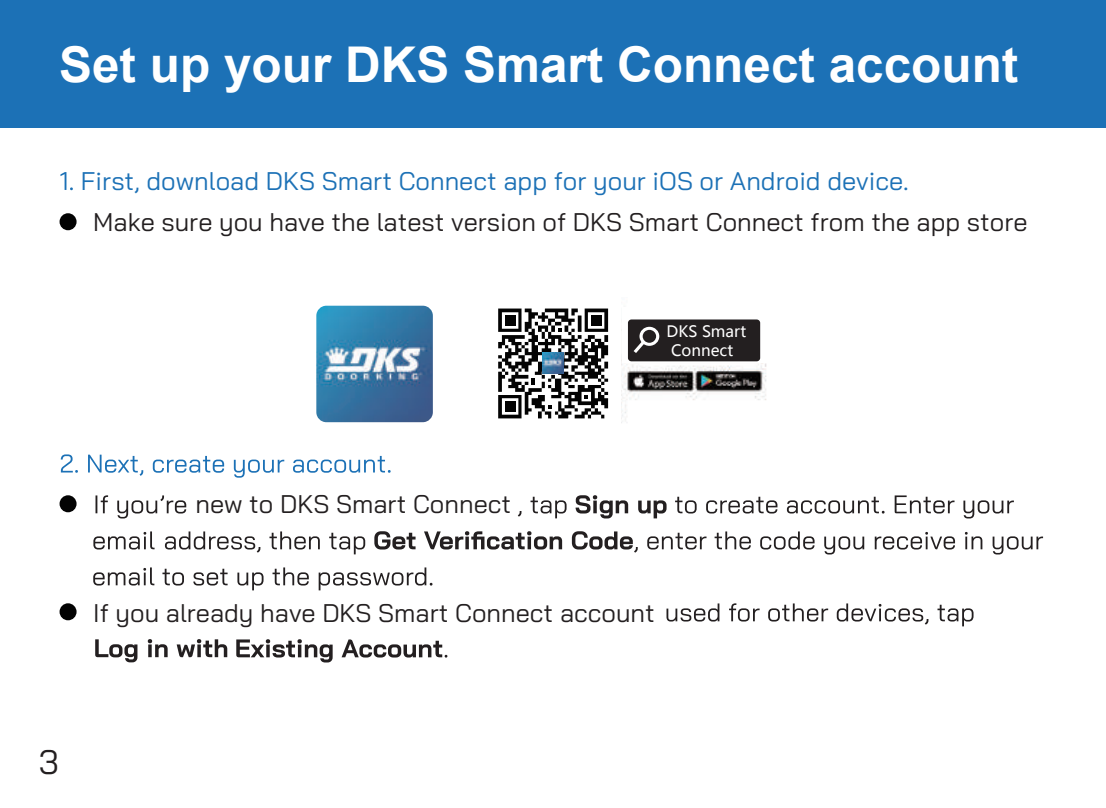
<style>
.page{position:relative;width:1106px;height:808px;background:#fff}
.page>*{position:absolute;margin:0;border:0;box-sizing:border-box;transform-origin:0 0}
.t1{font:700 49.2px "Arial";color:#fff}
.t2{font:33.9px "Bai Jamjuree";color:#231f20}
.t3{font:25.5px "Bai Jamjuree";color:#231f20}
.t4{font:25.5px "Bai Jamjuree";color:#1c71b6}
.t5{font:15.6px/18.6px "Microsoft Ya Hei";color:#fff}
</style>
<div class="page">
<svg style="left:60px;top:172px;width:13px;height:18px"></svg>
<svg style="left:61px;top:454px;width:329px;height:24px"></svg>
<div style="left:60px;top:213px;width:17px;height:17px;background:#030303;border-radius:50%"></div>
<svg style="left:95px;top:495px;width:471px;height:23px"></svg>
<svg style="left:575px;top:495px;width:91px;height:23px"></svg>
<svg style="left:675px;top:495px;width:338px;height:23px"></svg>
<svg style="left:93px;top:531px;width:272px;height:23px"></svg>
<svg style="left:374px;top:531px;width:669px;height:23px"></svg>
<svg style="left:93px;top:567px;width:339px;height:23px"></svg>
<svg style="left:666px;top:603px;width:307px;height:23px"></svg>
<svg style="left:95px;top:639px;width:132px;height:23px"></svg>
<svg style="left:236px;top:639px;width:211px;height:23px"></svg>
<div style="left:60px;top:495px;width:17px;height:17px;background:#030303;border-radius:50%"></div>
<div style="left:60px;top:603px;width:17px;height:17px;background:#030303;border-radius:50%"></div>
<img style="left:621px;top:329px;width:146px;height:94px">
<img style="left:316px;top:306px;width:117px;height:116px">
<div style="left:0;top:0;width:1106px;height:128px;background:#1c71b6"></div>
<div style="left:622px;top:307px;width:150px;height:56px;background:#fff"></div>
<div style="left:628px;top:319px;width:132px;height:42px;background:#231f20;border-radius:4px"></div>
<svg style="left:633px;top:327px;width:26px;height:26px"></svg>
<svg style="left:498px;top:308px;width:111px;height:111px"></svg>
<img style="left:542px;top:353px;width:21px;height:21px">
<h1 class="t1" style="left:59px;top:32px;width:960px">Set up your DKS Smart Connect account</h1>
<p class="t4" style="left:81px;top:159px;width:829px">First, download DKS Smart Connect app for your iOS or Android device.</p>
<p class="t3" style="left:93px;top:200px;width:935px">Make sure you have the latest version of DKS Smart Connect from the app store</p>
<p class="t5" style="left:666px;top:322px;width:81px">DKS Smart<br>Connect</p>
<p class="t3" style="left:195px;top:482px;width:317px">new to DKS Smart Connect</p>
<p class="t3" style="left:93px;top:591px;width:563px">If you already have DKS Smart Connect account</p>
<h2 class="t2" style="left:39px;top:733px;width:22px">3</h2>
</div>
